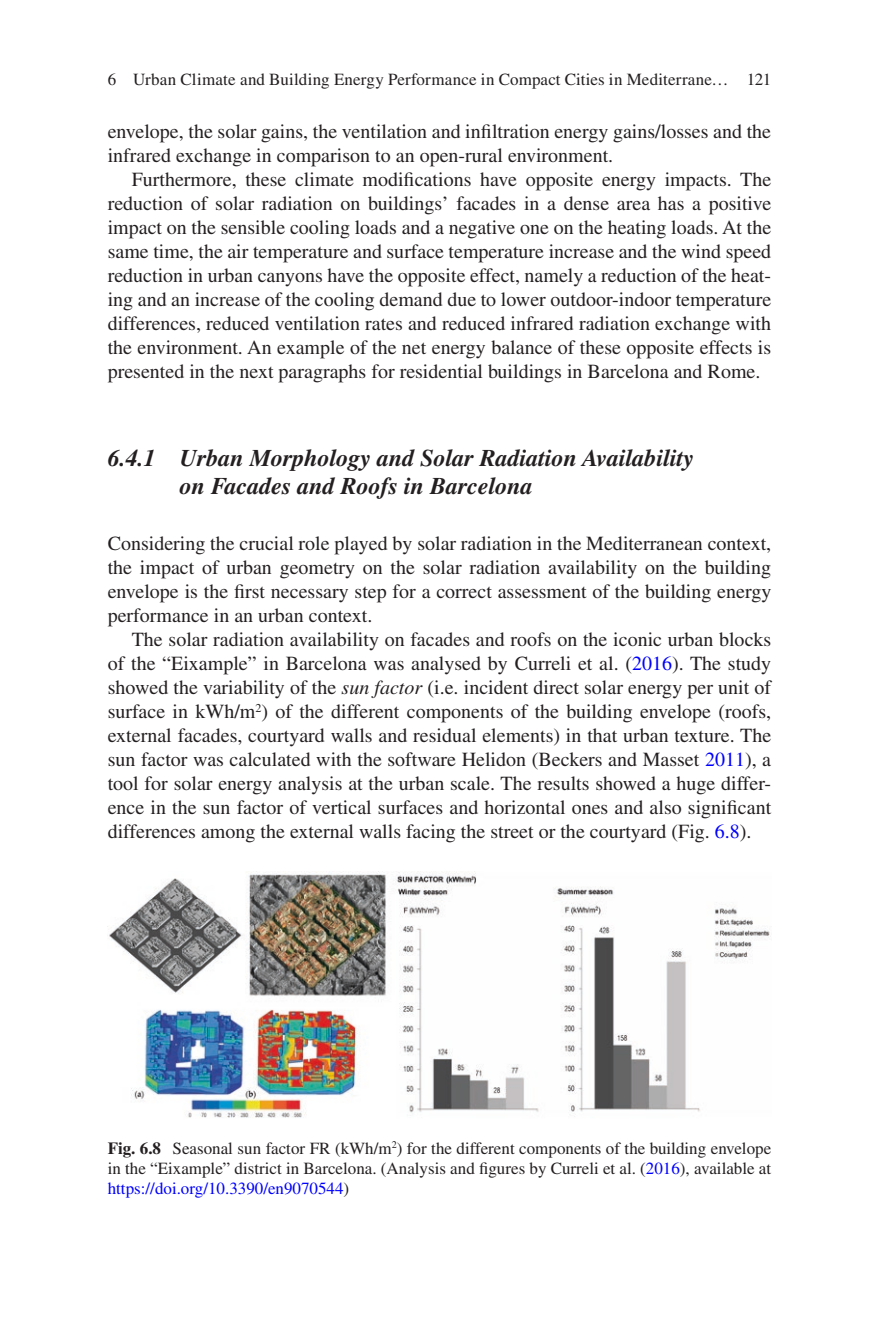
<style>
.page{position:relative;width:879px;height:1333px;background:#fff}
.page>*{position:absolute;margin:0;border:0;box-sizing:border-box;transform-origin:0 0}
.t1{font:italic 700 24px/28px "Times LT Std";color:#231f20}
.t2{font:20px/24px "Times LT Std";color:#231f20;text-align:justify}
.t3{font:17px/20px "Times LT Std";color:#231f20;text-align:justify}
.s1{color:#00f}
.s2{font-style:italic}
.s3{font-weight:700}
</style>
<div class="page">
<img style="left:109px;top:871px;width:662px;height:247px">
<p class="t3" style="left:108px;top:69px;width:622px">6 Urban Climate and Building Energy Performance in Compact Cities in Mediterrane…</p>
<p class="t3" style="left:747px;top:69px;width:26px">121</p>
<p class="t2" style="left:108px;top:119px;width:665px">envelope, the solar gains, the ventilation and infiltration energy gains/losses and the infrared exchange in comparison to an open-rural environment.</p>
<p class="t2" style="left:108px;top:167px;width:665px;text-indent:24px">Furthermore, these climate modifications have opposite energy impacts. The reduction of solar radiation on buildings’ facades in a dense area has a positive impact on the sensible cooling loads and a negative one on the heating loads. At the same time, the air temperature and surface temperature increase and the wind speed reduction in urban canyons have the opposite effect, namely a reduction of the heat&shy;ing and an increase of the cooling demand due to lower outdoor-indoor temperature differences, reduced ventilation rates and reduced infrared radiation exchange with the environment. An example of the net energy balance of these opposite effects is presented in the next paragraphs for residential buildings in Barcelona and Rome.</p>
<p class="t1" style="left:180px;top:444px;width:516px;text-indent:-72px">6.4.1 Urban Morphology and Solar Radiation Availability on Facades and Roofs in Barcelona</p>
<p class="t2" style="left:108px;top:531px;width:665px">Considering the crucial role played by solar radiation in the Mediterranean context, the impact of urban geometry on the solar radiation availability on the building envelope is the first necessary step for a correct assessment of the building energy performance in an urban context.</p>
<p class="t2" style="left:108px;top:627px;width:665px;text-indent:24px">The solar radiation availability on facades and roofs on the iconic urban blocks of the “Eixample” in Barcelona was analysed by Curreli et al. (<span class="s1">2016</span>). The study showed the variability of the <span class="s2">sun factor</span> (i.e. incident direct solar energy per unit of surface in kWh/m<sup>2</sup>) of the different components of the building envelope (roofs, external facades, courtyard walls and residual elements) in that urban texture. The sun factor was calculated with the software Helidon (Beckers and Masset <span class="s1">2011</span>), a tool for solar energy analysis at the urban scale. The results showed a huge differ&shy;ence in the sun factor of vertical surfaces and horizontal ones and also significant differences among the external walls facing the street or the courtyard (Fig. <span class="s1">6.8</span>).</p>
<p class="t3" style="left:108px;top:1138px;width:665px"><span class="s3">Fig. 6.8</span> Seasonal sun factor FR (kWh/m<sup>2</sup>) for the different components of the building envelope in the “Eixample” district in Barcelona. (Analysis and figures by Curreli et al. (<span class="s1">2016</span>), available at <span class="s1">https://doi.org/10.3390/en9070544</span>)</p>
</div>
